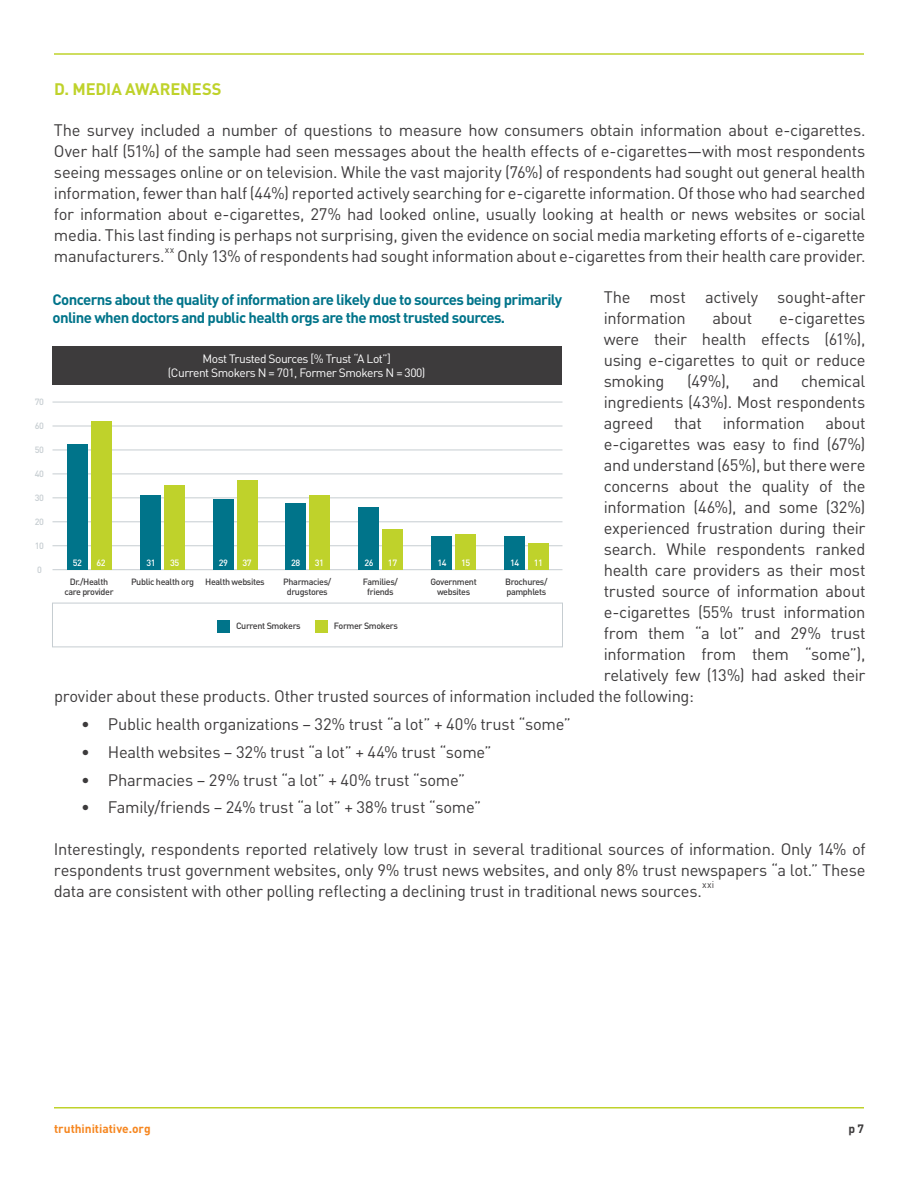
<style>
.page{position:relative;width:918px;height:1188px;background:#fff}
.page>*{position:absolute;margin:0;border:0;box-sizing:border-box;transform-origin:0 0}
.t1{font:16.5px/21px "DIN Pro";letter-spacing:-.02em;color:#3d3b3c;text-align:justify}
.t2{font:700 16.5px "DIN Pro";letter-spacing:-.01em;color:#bfd22b}
.t3{font:700 15px/18px "DIN Pro";letter-spacing:-.04em;color:#00748a}
.t4{font:12px/14.4px "DIN Pro";letter-spacing:-.04em;color:#fff;text-align:center}
.t5{font:700 12px "DIN Pro";letter-spacing:-.005em;color:#f6861f}
.t6{font:700 12px "DIN Pro";color:#3d3b3c}
.t7{font:9.6px "DIN Pro";color:#3d3b3c}
.t8{font:500 9px/9.8px "DIN Pro";letter-spacing:-.04em;color:#3d3b3c;text-align:center}
.t9{font:500 9px "DIN Pro";letter-spacing:-.04em;color:#fff}
.t10{font:500 9px "DIN Pro";letter-spacing:-.04em;color:#c6cdd1}
</style>
<div class="page">
<hr style="left:54px;top:1107px;width:810px;height:1px;background:#bfd22b">
<hr style="left:54px;top:53px;width:810px;height:2px;background:#bfd22b">
<hr style="left:52px;top:569px;width:510px;height:1px;background:#c6cdd1">
<hr style="left:52px;top:545px;width:510px;height:1px;background:#c6cdd1">
<hr style="left:52px;top:521px;width:510px;height:1px;background:#c6cdd1">
<hr style="left:52px;top:497px;width:510px;height:1px;background:#c6cdd1">
<hr style="left:52px;top:450px;width:510px;height:1px;background:#c6cdd1">
<hr style="left:52px;top:474px;width:510px;height:1px;background:#c6cdd1">
<hr style="left:52px;top:426px;width:510px;height:1px;background:#c6cdd1">
<hr style="left:52px;top:402px;width:510px;height:1px;background:#c6cdd1">
<div style="left:67px;top:444px;width:21px;height:126px;background:#00748a"></div>
<div style="left:91px;top:422px;width:20px;height:148px;background:#bfd22b"></div>
<div style="left:141px;top:496px;width:20px;height:74px;background:#00748a"></div>
<div style="left:164px;top:486px;width:21px;height:84px;background:#bfd22b"></div>
<div style="left:213px;top:500px;width:20px;height:70px;background:#00748a"></div>
<div style="left:237px;top:481px;width:20px;height:89px;background:#bfd22b"></div>
<div style="left:285px;top:503px;width:21px;height:67px;background:#00748a"></div>
<div style="left:309px;top:496px;width:21px;height:74px;background:#bfd22b"></div>
<div style="left:359px;top:508px;width:20px;height:62px;background:#00748a"></div>
<div style="left:382px;top:530px;width:21px;height:40px;background:#bfd22b"></div>
<div style="left:432px;top:536px;width:20px;height:34px;background:#00748a"></div>
<div style="left:456px;top:535px;width:20px;height:35px;background:#bfd22b"></div>
<div style="left:504px;top:536px;width:21px;height:34px;background:#00748a"></div>
<div style="left:528px;top:544px;width:21px;height:26px;background:#bfd22b"></div>
<div style="left:217px;top:620px;width:13px;height:13px;background:#00748a"></div>
<div style="left:315px;top:620px;width:13px;height:13px;background:#bfd22b"></div>
<div style="left:52px;top:603px;width:511px;height:44px;border:1px solid #c6cdd1"></div>
<div style="left:52px;top:347px;width:510px;height:38px;background:#3d3b3c"></div>
<p class="t10" style="left:35px;top:396px;width:11px">70</p>
<p class="t10" style="left:35px;top:420px;width:11px">60</p>
<p class="t10" style="left:35px;top:444px;width:11px">50</p>
<p class="t10" style="left:35px;top:468px;width:11px">40</p>
<p class="t10" style="left:35px;top:492px;width:11px">30</p>
<p class="t10" style="left:35px;top:516px;width:11px">20</p>
<p class="t10" style="left:35px;top:540px;width:11px">10</p>
<p class="t10" style="left:37px;top:564px;width:6px">0</p>
<p class="t2" style="left:54px;top:78px;width:169px">D. MEDIA AWARENESS</p>
<p class="t1" style="left:54px;top:119px;width:813px">The survey included a number of questions to measure how consumers obtain information about e-cigarettes.<br>Over half (51%) of the sample had seen messages about the health effects of e-cigarettes—with most respondents seeing messages online or on television. While the vast majority (76%) of respondents had sought out general health information, fewer than half (44%) reported actively searching for e-cigarette information. Of those who had searched for information about e-cigarettes, 27% had looked online, usually looking at health or news websites or social media. This last finding is perhaps not surprising, given the evidence on social media marketing efforts of e-cigarette manufacturers.</p>
<p class="t7" style="left:165px;top:243px;width:11px">xx</p>
<p class="t1" style="left:177px;top:245px;width:690px">Only 13% of respondents had sought information about e-cigarettes from their health care provider.</p>
<p class="t1" style="left:604px;top:286px;width:263px">The most actively sought-after information</p>
<p class="t3" style="left:53px;top:290px;width:511px">Concerns about the quality of information are likely due to sources being primarily online when doctors and public health orgs are the most trusted sources.</p>
<p class="t1" style="left:604px;top:307px;width:263px;text-indent:175px">e-cigarettes were their health effects (61%), using e-cigarettes to quit or reduce smoking</p>
<p class="t1" style="left:712px;top:307px;width:42px">about</p>
<p class="t4" style="left:168px;top:351px;width:259px">Most Trusted Sources [% Trust “A Lot”]<br>(Current Smokers N = 701, Former Smokers N = 300)</p>
<p class="t1" style="left:687px;top:370px;width:44px">(49%),</p>
<p class="t1" style="left:752px;top:370px;width:28px">and</p>
<p class="t1" style="left:604px;top:370px;width:263px;text-indent:197px">chemical ingredients (43%). Most respondents agreed</p>
<p class="t1" style="left:674px;top:412px;width:29px">that</p>
<p class="t1" style="left:723px;top:412px;width:83px">information</p>
<p class="t1" style="left:825px;top:412px;width:42px">about</p>
<p class="t1" style="left:604px;top:433px;width:263px">e-cigarettes was easy to find (67%)</p>
<p class="t1" style="left:604px;top:454px;width:263px">and understand (65%), but there were</p>
<p class="t1" style="left:604px;top:475px;width:263px">concerns about the quality of the</p>
<p class="t1" style="left:604px;top:496px;width:263px">information (46%), and some (32%)</p>
<p class="t1" style="left:604px;top:517px;width:263px">experienced frustration during their</p>
<p class="t1" style="left:604px;top:538px;width:263px">search. While respondents ranked</p>
<p class="t1" style="left:604px;top:559px;width:263px">health care providers as their most</p>
<p class="t1" style="left:604px;top:580px;width:263px">trusted source of information about</p>
<p class="t1" style="left:604px;top:601px;width:263px">e-cigarettes (55% trust information</p>
<p class="t1" style="left:604px;top:622px;width:263px">from them “a lot” and 29% trust</p>
<p class="t1" style="left:604px;top:643px;width:263px">information from them “some”),</p>
<p class="t1" style="left:604px;top:664px;width:263px">relatively few (13%) had asked their</p>
<p class="t1" style="left:54px;top:685px;width:641px">provider about these products. Other trusted sources of information included the following:</p>
<p class="t1" style="left:81px;top:713px;width:491px">• Public health organizations – 32% trust “a lot” + 40% trust “some”</p>
<p class="t1" style="left:81px;top:741px;width:412px">• Health websites – 32% trust “a lot” + 44% trust “some”</p>
<p class="t1" style="left:81px;top:768px;width:386px">• Pharmacies – 29% trust “a lot” + 40% trust “some”</p>
<p class="t1" style="left:81px;top:796px;width:402px">• Family/friends – 24% trust “a lot” + 38% trust “some”</p>
<p class="t1" style="left:54px;top:837px;width:813px">Interestingly, respondents reported relatively low trust in several traditional sources of information. Only 14% of respondents trust government websites, only 9% trust news websites, and only 8% trust newspapers “a lot.” These data are consistent with other polling reflecting a declining trust in traditional news sources.</p>
<p class="t9" style="left:146px;top:557px;width:11px">31</p>
<p class="t9" style="left:170px;top:557px;width:11px">35</p>
<p class="t9" style="left:219px;top:557px;width:11px">29</p>
<p class="t9" style="left:242px;top:557px;width:11px">37</p>
<p class="t9" style="left:291px;top:557px;width:11px">28</p>
<p class="t9" style="left:315px;top:557px;width:11px">31</p>
<p class="t9" style="left:73px;top:557px;width:11px">52</p>
<p class="t9" style="left:97px;top:557px;width:11px">62</p>
<p class="t9" style="left:364px;top:557px;width:11px">26</p>
<p class="t9" style="left:388px;top:557px;width:11px">17</p>
<p class="t9" style="left:437px;top:557px;width:11px">14</p>
<p class="t9" style="left:461px;top:557px;width:11px">15</p>
<p class="t9" style="left:510px;top:557px;width:11px">14</p>
<p class="t9" style="left:534px;top:557px;width:11px">11</p>
<p class="t8" style="left:64px;top:577px;width:51px">Dr./Health care provider</p>
<p class="t8" style="left:283px;top:577px;width:50px">Pharmacies/ drugstores</p>
<p class="t8" style="left:363px;top:577px;width:37px">Families/ friends</p>
<p class="t8" style="left:505px;top:577px;width:44px;text-align:left">Brochures/ pamphlets</p>
<p class="t8" style="left:430px;top:577px;width:48px">Government websites</p>
<p class="t8" style="left:131px;top:577px;width:64px">Public health org</p>
<p class="t8" style="left:205px;top:577px;width:61px">Health websites</p>
<p class="t8" style="left:236px;top:621px;width:66px">Current Smokers</p>
<p class="t8" style="left:334px;top:621px;width:66px">Former Smokers</p>
<p class="t7" style="left:702px;top:878px;width:14px">xxi</p>
<p class="t5" style="left:54px;top:1121px;width:98px">truthinitiative.org</p>
<p class="t6" style="left:848px;top:1121px;width:17px">p 7</p>
</div>
